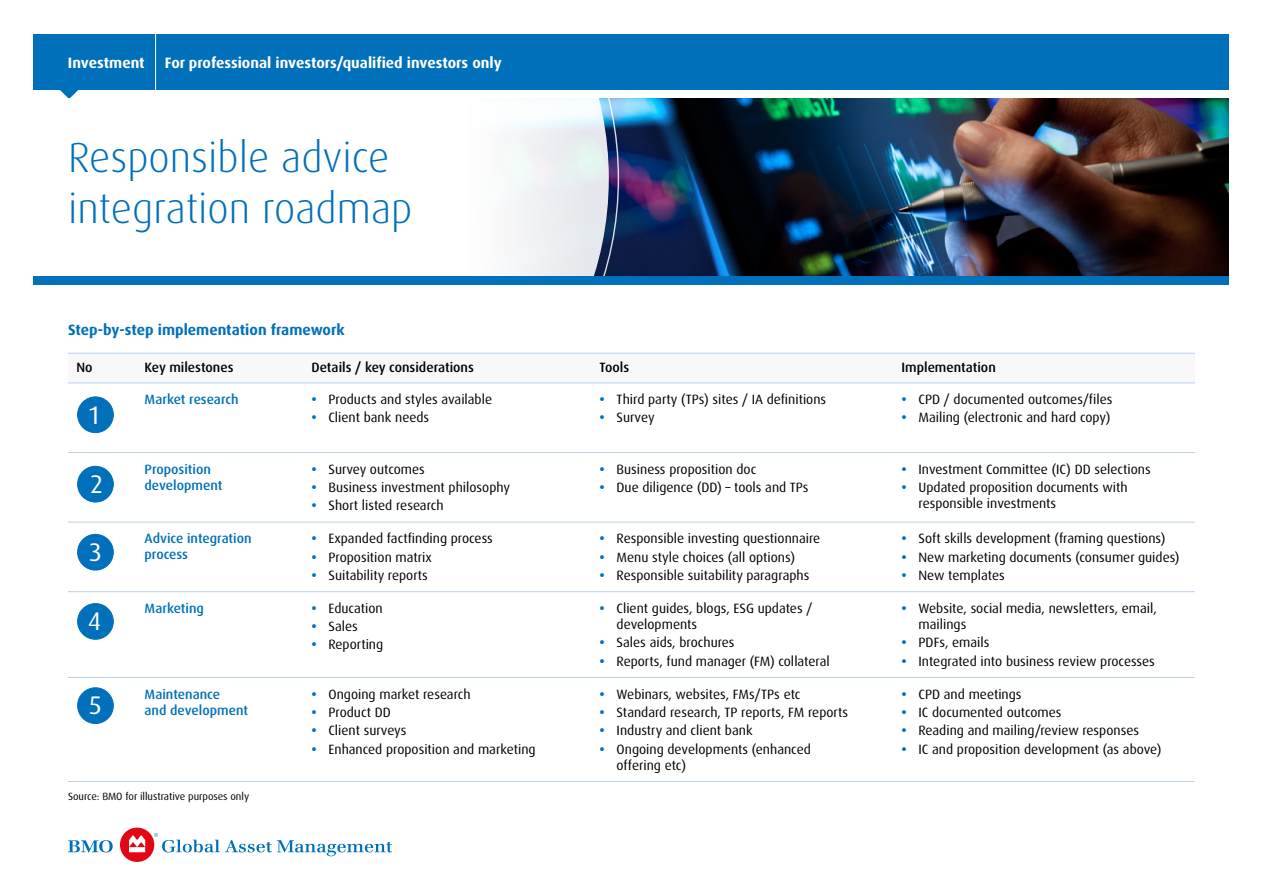
<style>
.page{position:relative;width:1263px;height:893px;background:#fff}
.page>*{position:absolute;margin:0;border:0;box-sizing:border-box;transform-origin:0 0}
.t1{font:300 42px/51.4px "Dax Pro";color:#0070ba}
.t2{font:25.5px "Dax Pro";color:#fff}
.t3{font:700 15px "Dax Pro";color:#fff}
.t4{font:700 15px "Dax Pro";color:#0070ba}
.t5{font:13.5px/16.2px "Dax Pro";color:#000}
.t6{font:500 13.5px/16.2px "Dax Pro";color:#0070ba}
.t7{font:500 13.5px "Dax Pro";color:#000}
.t8{font:10.5px "Dax Pro";letter-spacing:-.005em;color:#000}
.s1{font-weight:700;color:#0070ba}
</style>
<div class="page">
<img style="left:619px;top:98px;width:610px;height:178px">
<svg style="left:33px;top:34px;width:586px;height:319px"></svg>
<div style="left:34px;top:276px;width:1195px;height:9px;background:#0070ba"></div>
<svg style="left:68px;top:840px;width:45px;height:12px"></svg>
<div style="left:120px;top:828px;width:34px;height:34px;background:#e30613;border-radius:50%"></div>
<svg style="left:129px;top:835px;width:16px;height:17px"></svg>
<svg style="left:154px;top:833px;width:238px;height:23px"></svg>
<svg style="left:59px;top:90px;width:20px;height:8px"></svg>
<div style="left:34px;top:34px;width:1195px;height:56px;background:#0070ba"></div>
<hr style="left:155px;top:31px;width:1px;height:64px;background:#fff">
<svg style="left:68px;top:382px;width:1127px;height:1px"></svg>
<svg style="left:68px;top:398px;width:1127px;height:326px"></svg>
<hr style="left:303px;top:677px;width:288px;height:1px;background:#bcd0ed">
<hr style="left:591px;top:677px;width:302px;height:1px;background:#bcd0ed">
<hr style="left:893px;top:677px;width:302px;height:1px;background:#bcd0ed">
<hr style="left:303px;top:781px;width:288px;height:1px;background:#bcd0ed">
<hr style="left:591px;top:781px;width:302px;height:1px;background:#bcd0ed">
<hr style="left:893px;top:781px;width:302px;height:1px;background:#bcd0ed">
<hr style="left:303px;top:383px;width:288px;height:1px;background:#bcd0ed">
<hr style="left:591px;top:383px;width:302px;height:1px;background:#bcd0ed">
<hr style="left:893px;top:383px;width:302px;height:1px;background:#bcd0ed">
<hr style="left:303px;top:452px;width:288px;height:1px;background:#bcd0ed">
<hr style="left:591px;top:452px;width:302px;height:1px;background:#bcd0ed">
<hr style="left:893px;top:452px;width:302px;height:1px;background:#bcd0ed">
<hr style="left:68px;top:383px;width:68px;height:1px;background:#bcd0ed">
<hr style="left:136px;top:383px;width:167px;height:1px;background:#bcd0ed">
<hr style="left:68px;top:452px;width:68px;height:1px;background:#bcd0ed">
<hr style="left:136px;top:452px;width:167px;height:1px;background:#bcd0ed">
<hr style="left:68px;top:522px;width:68px;height:1px;background:#bcd0ed">
<hr style="left:136px;top:522px;width:167px;height:1px;background:#bcd0ed">
<hr style="left:303px;top:522px;width:288px;height:1px;background:#bcd0ed">
<hr style="left:591px;top:522px;width:302px;height:1px;background:#bcd0ed">
<hr style="left:893px;top:522px;width:302px;height:1px;background:#bcd0ed">
<hr style="left:68px;top:591px;width:68px;height:1px;background:#bcd0ed">
<hr style="left:136px;top:591px;width:167px;height:1px;background:#bcd0ed">
<hr style="left:303px;top:591px;width:288px;height:1px;background:#bcd0ed">
<hr style="left:591px;top:591px;width:302px;height:1px;background:#bcd0ed">
<hr style="left:893px;top:591px;width:302px;height:1px;background:#bcd0ed">
<hr style="left:68px;top:677px;width:68px;height:1px;background:#bcd0ed">
<hr style="left:136px;top:677px;width:167px;height:1px;background:#bcd0ed">
<hr style="left:68px;top:781px;width:68px;height:1px;background:#bcd0ed">
<hr style="left:136px;top:781px;width:167px;height:1px;background:#bcd0ed">
<hr style="left:68px;top:353px;width:68px;height:1px;background:#bcd0ed">
<hr style="left:136px;top:353px;width:167px;height:1px;background:#bcd0ed">
<hr style="left:303px;top:353px;width:288px;height:1px;background:#bcd0ed">
<hr style="left:591px;top:353px;width:302px;height:1px;background:#bcd0ed">
<hr style="left:893px;top:353px;width:302px;height:1px;background:#bcd0ed">
<div style="left:78px;top:397px;width:35px;height:36px;background:#0070ba;border-radius:50%"></div>
<div style="left:77px;top:396px;width:37px;height:37px;border:1px solid #0070ba;border-radius:50%"></div>
<div style="left:78px;top:466px;width:35px;height:36px;background:#0070ba;border-radius:50%"></div>
<div style="left:77px;top:466px;width:37px;height:36px;border:1px solid #0070ba;border-radius:50%"></div>
<div style="left:78px;top:534px;width:35px;height:36px;background:#0070ba;border-radius:50%"></div>
<div style="left:77px;top:534px;width:37px;height:36px;border:1px solid #0070ba;border-radius:50%"></div>
<div style="left:78px;top:604px;width:35px;height:35px;background:#0070ba;border-radius:50%"></div>
<div style="left:77px;top:603px;width:37px;height:37px;border:1px solid #0070ba;border-radius:50%"></div>
<div style="left:78px;top:688px;width:35px;height:35px;background:#0070ba;border-radius:50%"></div>
<div style="left:77px;top:687px;width:37px;height:37px;border:1px solid #0070ba;border-radius:50%"></div>
<p class="t3" style="left:68px;top:53px;width:78px">Investment</p>
<p class="t3" style="left:165px;top:53px;width:338px">For professional investors/qualified investors only</p>
<h1 class="t1" style="left:68px;top:132px;width:346px">Responsible advice integration roadmap</h1>
<p class="t4" style="left:68px;top:320px;width:278px">Step-by-step implementation framework</p>
<p class="t7" style="left:77px;top:359px;width:18px">No</p>
<p class="t7" style="left:145px;top:359px;width:91px">Key milestones</p>
<p class="t7" style="left:311px;top:359px;width:164px">Details / key considerations</p>
<p class="t7" style="left:600px;top:359px;width:31px">Tools</p>
<p class="t7" style="left:901px;top:359px;width:96px">Implementation</p>
<p class="t6" style="left:145px;top:391px;width:96px">Market research</p>
<p class="t5" style="left:311px;top:391px;width:182px"><span class="s1">•</span> Products and styles available</p>
<p class="t5" style="left:311px;top:410px;width:119px"><span class="s1">•</span> Client bank needs</p>
<p class="t5" style="left:600px;top:391px;width:228px"><span class="s1">•</span> Third party (TPs) sites / IA definitions</p>
<p class="t5" style="left:600px;top:410px;width:57px"><span class="s1">•</span> Survey</p>
<p class="t5" style="left:901px;top:391px;width:212px"><span class="s1">•</span> CPD / documented outcomes/files</p>
<p class="t5" style="left:901px;top:410px;width:210px"><span class="s1">•</span> Mailing (electronic and hard copy)</p>
<h2 class="t2" style="left:89px;top:398px;width:12px">1</h2>
<h2 class="t2" style="left:90px;top:468px;width:14px">2</h2>
<h2 class="t2" style="left:89px;top:536px;width:14px">3</h2>
<h2 class="t2" style="left:88px;top:605px;width:14px">4</h2>
<h2 class="t2" style="left:89px;top:689px;width:14px">5</h2>
<p class="t6" style="left:145px;top:461px;width:79px">Proposition development</p>
<p class="t5" style="left:311px;top:461px;width:115px"><span class="s1">•</span> Survey outcomes</p>
<p class="t5" style="left:311px;top:479px;width:200px"><span class="s1">•</span> Business investment philosophy</p>
<p class="t5" style="left:311px;top:498px;width:134px"><span class="s1">•</span> Short listed research</p>
<p class="t6" style="left:145px;top:531px;width:109px">Advice integration process</p>
<p class="t5" style="left:311px;top:531px;width:183px"><span class="s1">•</span> Expanded factfinding process</p>
<p class="t5" style="left:311px;top:549px;width:122px"><span class="s1">•</span> Proposition matrix</p>
<p class="t5" style="left:311px;top:567px;width:118px"><span class="s1">•</span> Suitability reports</p>
<p class="t6" style="left:145px;top:600px;width:61px">Marketing</p>
<p class="t5" style="left:311px;top:600px;width:73px"><span class="s1">•</span> Education</p>
<p class="t5" style="left:311px;top:618px;width:48px"><span class="s1">•</span> Sales</p>
<p class="t5" style="left:311px;top:637px;width:73px"><span class="s1">•</span> Reporting</p>
<p class="t6" style="left:145px;top:686px;width:105px">Maintenance<br>and development</p>
<p class="t5" style="left:311px;top:686px;width:161px"><span class="s1">•</span> Ongoing market research</p>
<p class="t5" style="left:311px;top:704px;width:81px"><span class="s1">•</span> Product DD</p>
<p class="t5" style="left:311px;top:722px;width:97px"><span class="s1">•</span> Client surveys</p>
<p class="t5" style="left:311px;top:741px;width:226px"><span class="s1">•</span> Enhanced proposition and marketing</p>
<p class="t8" style="left:68px;top:790px;width:183px">Source: BMO for illustrative purposes only</p>
<p class="t5" style="left:600px;top:461px;width:158px"><span class="s1">•</span> Business proposition doc</p>
<p class="t5" style="left:600px;top:479px;width:210px"><span class="s1">•</span> Due diligence (DD) – tools and TPs</p>
<p class="t5" style="left:600px;top:531px;width:222px"><span class="s1">•</span> Responsible investing questionnaire</p>
<p class="t5" style="left:600px;top:549px;width:197px"><span class="s1">•</span> Menu style choices (all options)</p>
<p class="t5" style="left:600px;top:567px;width:211px"><span class="s1">•</span> Responsible suitability paragraphs</p>
<p class="t5" style="left:617px;top:600px;width:197px;text-indent:-17px"><span class="s1">•</span> Client guides, blogs, ESG updates / developments</p>
<p class="t5" style="left:600px;top:635px;width:137px"><span class="s1">•</span> Sales aids, brochures</p>
<p class="t5" style="left:600px;top:653px;width:232px"><span class="s1">•</span> Reports, fund manager (FM) collateral</p>
<p class="t5" style="left:600px;top:686px;width:202px"><span class="s1">•</span> Webinars, websites, FMs/TPs etc</p>
<p class="t5" style="left:600px;top:704px;width:250px"><span class="s1">•</span> Standard research, TP reports, FM reports</p>
<p class="t5" style="left:600px;top:722px;width:154px"><span class="s1">•</span> Industry and client bank</p>
<p class="t5" style="left:617px;top:741px;width:196px;text-indent:-17px"><span class="s1">•</span> Ongoing developments (enhanced offering etc)</p>
<p class="t5" style="left:901px;top:461px;width:251px"><span class="s1">•</span> Investment Committee (IC) DD selections</p>
<p class="t5" style="left:918px;top:479px;width:211px;text-indent:-17px"><span class="s1">•</span> Updated proposition documents with responsible investments</p>
<p class="t5" style="left:901px;top:530px;width:265px"><span class="s1">•</span> Soft skills development (framing questions)</p>
<p class="t5" style="left:901px;top:549px;width:280px"><span class="s1">•</span> New marketing documents (consumer guides)</p>
<p class="t5" style="left:901px;top:567px;width:105px"><span class="s1">•</span> New templates</p>
<p class="t5" style="left:918px;top:600px;width:240px;text-indent:-17px"><span class="s1">•</span> Website, social media, newsletters, email, mailings</p>
<p class="t5" style="left:901px;top:635px;width:89px"><span class="s1">•</span> PDFs, emails</p>
<p class="t5" style="left:901px;top:653px;width:255px"><span class="s1">•</span> Integrated into business review processes</p>
<p class="t5" style="left:901px;top:686px;width:122px"><span class="s1">•</span> CPD and meetings</p>
<p class="t5" style="left:901px;top:704px;width:162px"><span class="s1">•</span> IC documented outcomes</p>
<p class="t5" style="left:901px;top:722px;width:239px"><span class="s1">•</span> Reading and mailing/review responses</p>
<p class="t5" style="left:901px;top:741px;width:261px"><span class="s1">•</span> IC and proposition development (as above)</p>
</div>
